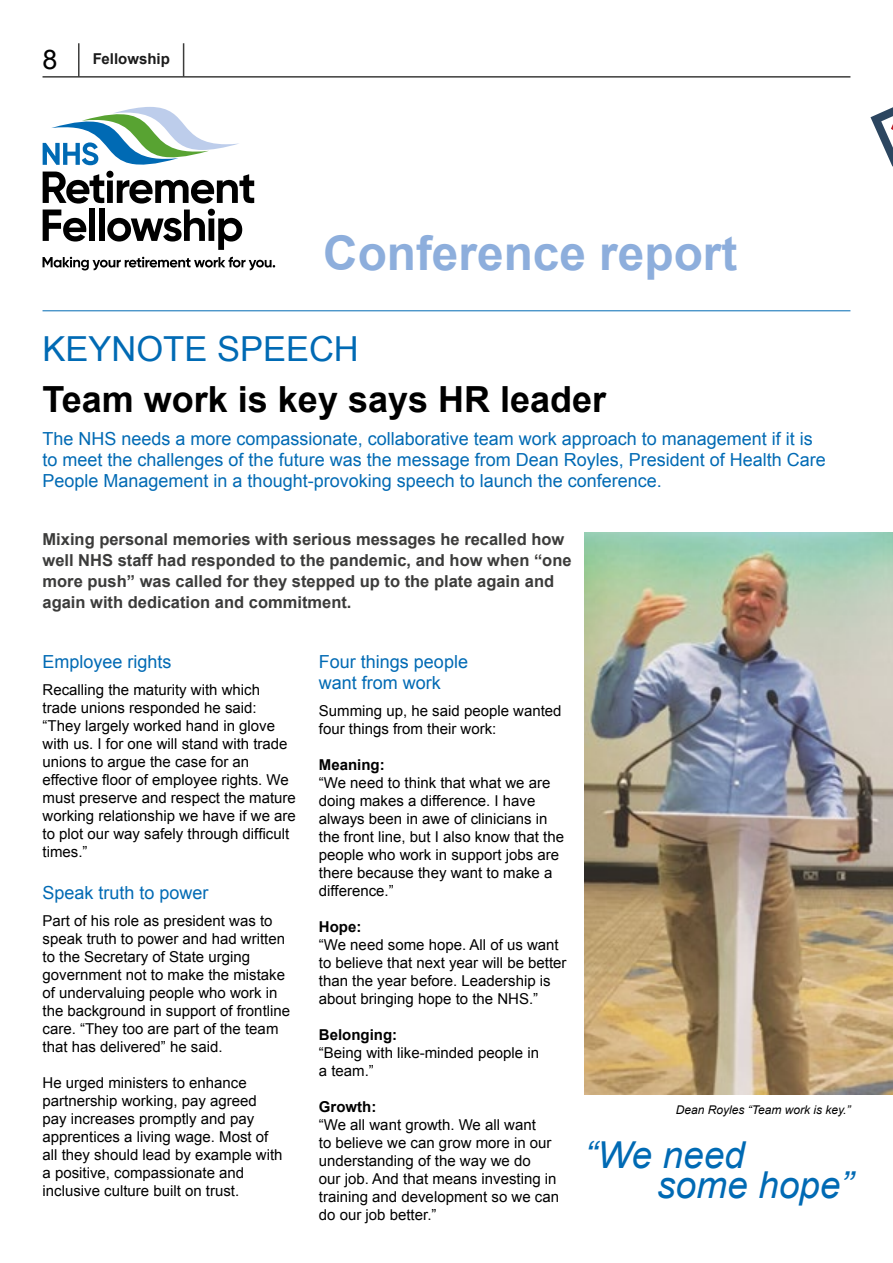
<style>
.page{position:relative;width:893px;height:1263px;background:#fff}
.page>*{position:absolute;margin:0;border:0;box-sizing:border-box;transform-origin:0 0}
.t1{font:700 47.85px "Arial";color:#8daedc}
.t2{font:italic 37.05px/30px "Arial";color:#006ab4}
.t3{font:700 36px "Arial";color:#000}
.t4{font:34.5px "Arial";color:#006ab4}
.t5{font:27px "Arial";color:#000}
.t6{font:18px/21px "Arial";color:#006ab4}
.t7{font:700 16.5px/21px "Arial";color:#3c3c3b}
.t8{font:15px/18px "Arial";color:#000}
.t9{font:700 15px "Arial";color:#000}
.t10{font:italic 12px "Arial";color:#000}
</style>
<div class="page">
<hr style="left:78px;top:43px;width:2px;height:34px;background:#3c3c3b">
<hr style="left:183px;top:43px;width:1px;height:34px;background:#3c3c3b">
<hr style="left:43px;top:76px;width:807px;height:2px;background:#3c3c3b">
<svg style="left:43px;top:107px;width:211px;height:143px"></svg>
<svg style="left:43px;top:257px;width:232px;height:13px"></svg>
<svg style="left:870px;top:107px;width:23px;height:60px"></svg>
<hr style="left:43px;top:310px;width:807px;height:1px;background:#006ab4">
<img style="left:585px;top:533px;width:308px;height:561px">
<h3 class="t5" style="left:43px;top:41px;width:17px">8</h3>
<p class="t9" style="left:92px;top:49px;width:79px">Fellowship</p>
<h1 class="t1" style="left:323px;top:222px;width:416px">Conference report</h1>
<h3 class="t4" style="left:43px;top:326px;width:318px">KEYNOTE SPEECH</h3>
<h3 class="t3" style="left:43px;top:375px;width:565px">Team work is key says HR leader</h3>
<p class="t6" style="left:43px;top:428px;width:785px">The NHS needs a more compassionate, collaborative team work approach to management if it is to meet the challenges of the future was the message from Dean Royles, President of Health Care<br>People Management in a thought-provoking speech to launch the conference.</p>
<p class="t7" style="left:43px;top:529px;width:531px">Mixing personal memories with serious messages he recalled how well NHS staff had responded to the pandemic, and how when “one more push” was called for they stepped up to the plate again and again with dedication and commitment.</p>
<p class="t6" style="left:43px;top:651px;width:131px">Employee rights</p>
<p class="t8" style="left:43px;top:681px;width:255px">Recalling the maturity with which trade unions responded he said: “They largely worked hand in glove with us. I for one will stand with trade unions to argue the case for an effective floor of employee rights. We must preserve and respect the mature working relationship we have if we are to plot our way safely through difficult times.”</p>
<p class="t6" style="left:43px;top:882px;width:168px">Speak truth to power</p>
<p class="t8" style="left:43px;top:912px;width:249px">Part of his role as president was to speak truth to power and had written to the Secretary of State urging government not to make the mistake of undervaluing people who work in the background in support of frontline care. “They too are part of the team that has delivered” he said.</p>
<p class="t8" style="left:43px;top:1074px;width:242px">He urged ministers to enhance partnership working, pay agreed pay increases promptly and pay apprentices a living wage. Most of all they should lead by example with a positive, compassionate and inclusive culture built on trust.</p>
<p class="t6" style="left:319px;top:651px;width:151px">Four things people want from work</p>
<p class="t8" style="left:319px;top:702px;width:244px">Summing up, he said people wanted four things from their work:</p>
<p class="t9" style="left:319px;top:755px;width:67px">Meaning:</p>
<p class="t8" style="left:319px;top:774px;width:247px">“We need to think that what we are doing makes a difference. I have always been in awe of clinicians in the front line, but I also know that the people who work in support jobs are there because they want to make a difference.”</p>
<p class="t9" style="left:319px;top:917px;width:44px">Hope:</p>
<p class="t8" style="left:319px;top:936px;width:249px">“We need some hope. All of us want to believe that next year will be better than the year before. Leadership is about bringing hope to the NHS.”</p>
<p class="t9" style="left:319px;top:1025px;width:80px">Belonging:</p>
<p class="t8" style="left:319px;top:1044px;width:222px">“Being with like-minded people in a team.”</p>
<p class="t9" style="left:319px;top:1097px;width:59px">Growth:</p>
<p class="t8" style="left:319px;top:1116px;width:242px">“We all want growth. We all want<br>to believe we can grow more in our understanding of the way we do<br>our job. And that means investing in training and development so we can do our job better.”</p>
<p class="t10" style="left:676px;top:1102px;width:176px">Dean Royles “Team work is key.”</p>
<h2 class="t2" style="left:657px;top:1141px;width:198px;text-indent:-72px">“We need<br>some hope”</h2>
</div>
